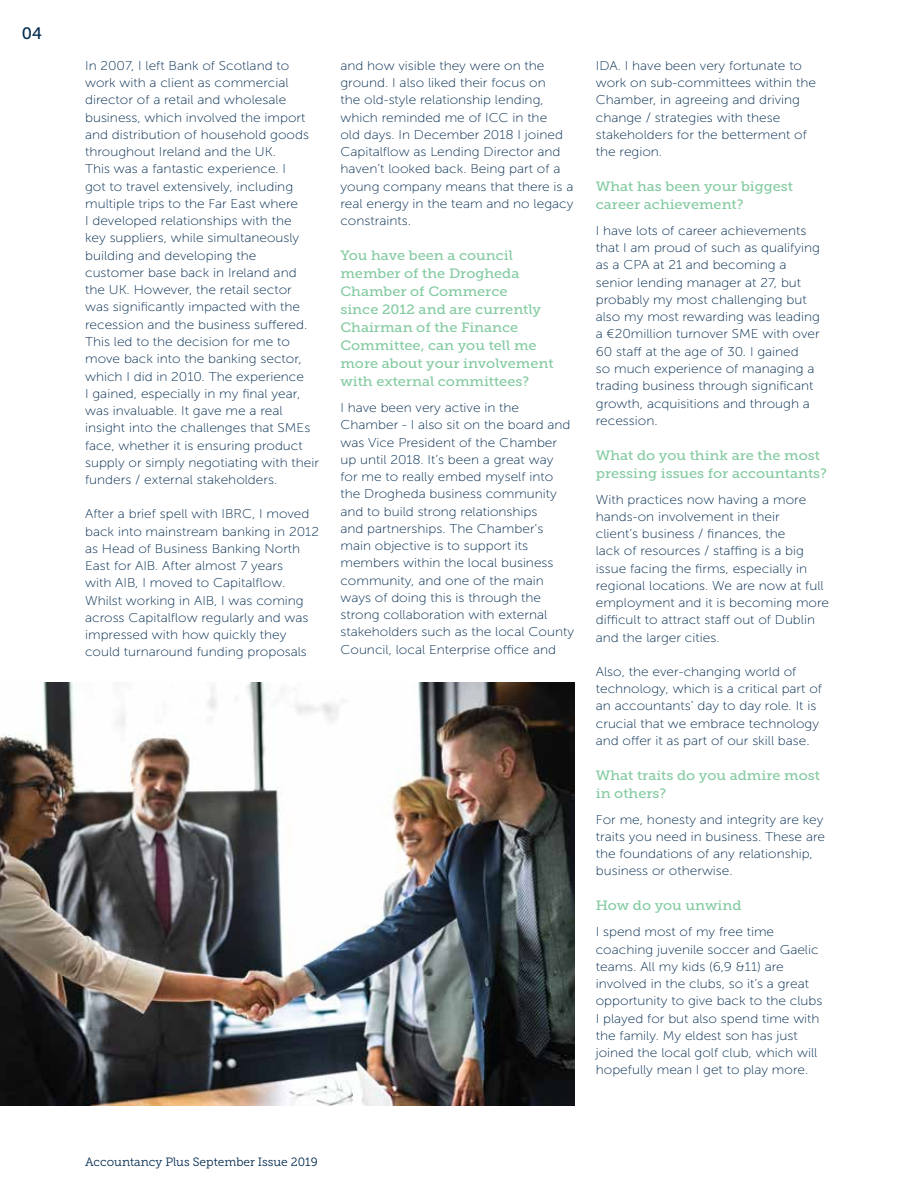
<style>
.page{position:relative;width:915px;height:1191px;background:#fff}
.page>*{position:absolute;margin:0;border:0;box-sizing:border-box;transform-origin:0 0}
.t1{font:16.5px "Museo Slab 500";color:#002a4e}
.t2{font:13.5px/18px "Museo Slab 500";color:#84cba1;scale:1.07 1}
.t3{font:12.75px/17.2px "Museo Sans 100";color:#002a4e;scale:1.07 1}
.t4{font:12px "Museo Slab 300";color:#002a4e}
</style>
<div class="page">
<img style="left:0;top:682px;width:574px;height:424px">
<p class="t1" style="left:22px;top:24px;width:22px">04</p>
<p class="t3" style="left:85px;top:57px;width:220px">In 2007, I left Bank of Scotland to work with a client as commercial director of a retail and wholesale business, which involved the import and distribution of household goods throughout Ireland and the UK.<br>This was a fantastic experience. I<br>got to travel extensively, including multiple trips to the Far East where<br>I developed relationships with the<br>key suppliers, while simultaneously building and developing the<br>customer base back in Ireland and the UK. However, the retail sector<br>was significantly impacted with the recession and the business suffered.<br>This led to the decision for me to move back into the banking sector, which I did in 2010. The experience<br>I gained, especially in my final year, was invaluable. It gave me a real insight into the challenges that SMEs face, whether it is ensuring product supply or simply negotiating with their funders / external stakeholders.</p>
<p class="t3" style="left:85px;top:505px;width:220px">After a brief spell with IBRC, I moved back into mainstream banking in 2012 as Head of Business Banking North East for AIB. After almost 7 years<br>with AIB, I moved to Capitalflow.<br>Whilst working in AIB, I was coming across Capitalflow regularly and was impressed with how quickly they could turnaround funding proposals</p>
<p class="t3" style="left:340px;top:57px;width:219px">and how visible they were on the ground. I also liked their focus on<br>the old-style relationship lending, which reminded me of ICC in the<br>old days. In December 2018 I joined<br>Capitalflow as Lending Director and haven’t looked back. Being part of a young company means that there is a real energy in the team and no legacy constraints.</p>
<p class="t2" style="left:340px;top:247px;width:201px">You have been a council member of the Drogheda<br>Chamber of Commerce<br>since 2012 and are currently<br>Chairman of the Finance<br>Committee, can you tell me more about your involvement with external committees?</p>
<p class="t3" style="left:340px;top:399px;width:220px">I have been very active in the Chamber - I also sit on the board and was Vice President of the Chamber up until 2018. It’s been a great way<br>for me to really embed myself into the Drogheda business community and to build strong relationships<br>and partnerships. The Chamber’s main objective is to support its members within the local business community, and one of the main ways of doing this is through the strong collaboration with external stakeholders such as the local County Council, local Enterprise office and</p>
<p class="t3" style="left:595px;top:57px;width:207px">IDA. I have been very fortunate to work on sub-committees within the<br>Chamber, in agreeing and driving change / strategies with these stakeholders for the betterment of the region.</p>
<p class="t2" style="left:595px;top:178px;width:186px">What has been your biggest career achievement?</p>
<p class="t3" style="left:595px;top:222px;width:211px">I have lots of career achievements that I am proud of such as qualifying as a CPA at 21 and becoming a senior lending manager at 27, but probably my most challenging but also my most rewarding was leading a €20million turnover SME with over<br>60 staff at the age of 30. I gained<br>so much experience of managing a trading business through significant growth, acquisitions and through a recession.</p>
<p class="t2" style="left:595px;top:446px;width:217px">What do you think are the most pressing issues for accountants?</p>
<p class="t3" style="left:595px;top:491px;width:219px">With practices now having a more hands-on involvement in their<br>client’s business / finances, the<br>lack of resources / staffing is a big issue facing the firms, especially in regional locations. We are now at full employment and it is becoming more difficult to attract staff out of Dublin and the larger cities.</p>
<p class="t3" style="left:595px;top:663px;width:213px">Also, the ever-changing world of technology, which is a critical part of an accountants’ day to day role. It is crucial that we embrace technology and offer it as part of our skill base.</p>
<p class="t2" style="left:595px;top:766px;width:211px">What traits do you admire most in others?</p>
<p class="t3" style="left:595px;top:811px;width:216px">For me, honesty and integrity are key traits you need in business. These are the foundations of any relationship, business or otherwise.</p>
<p class="t2" style="left:595px;top:897px;width:138px">How do you unwind</p>
<p class="t3" style="left:595px;top:923px;width:213px">I spend most of my free time coaching juvenile soccer and Gaelic teams. All my kids (6,9 &amp;11) are involved in the clubs, so it’s a great opportunity to give back to the clubs I played for but also spend time with the family. My eldest son has just joined the local golf club, which will hopefully mean I get to play more.</p>
<p class="t4" style="left:85px;top:1155px;width:234px">Accountancy Plus September Issue 2019</p>
</div>
